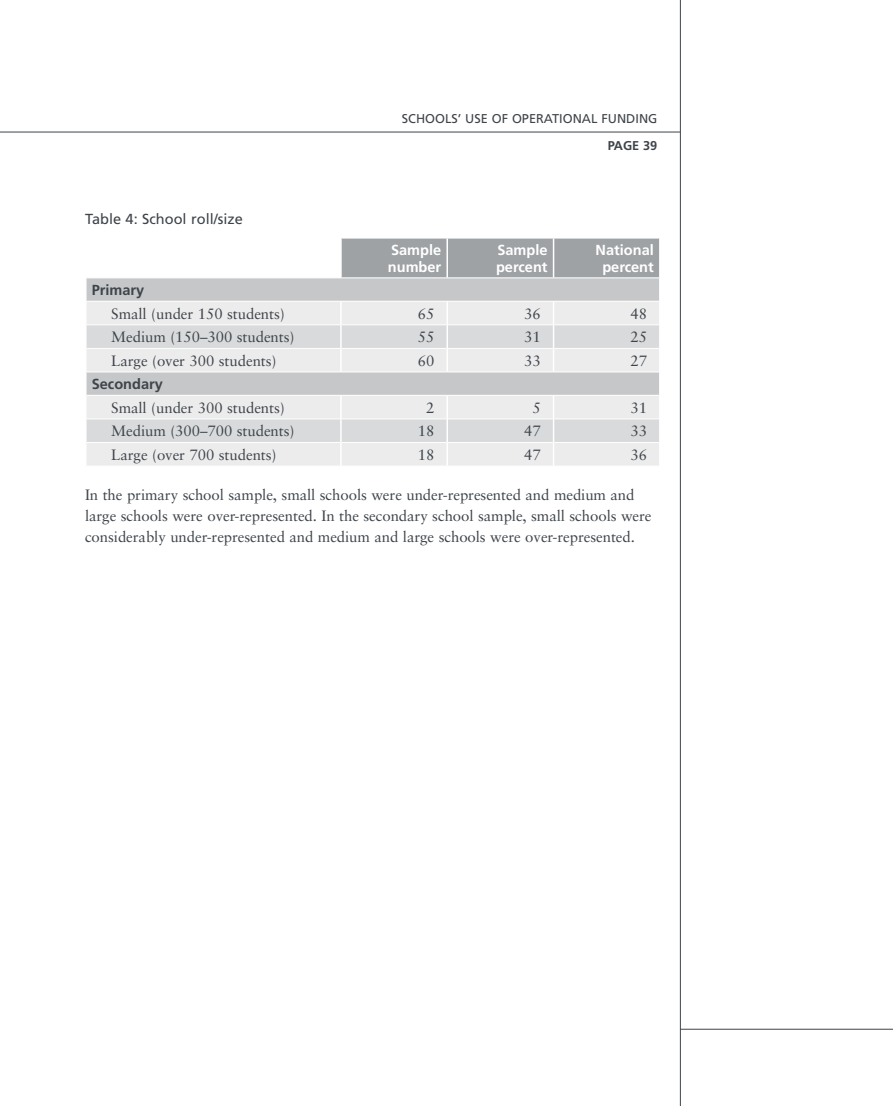
<style>
.page{position:relative;width:893px;height:1106px;background:#fff}
.page>*{position:absolute;margin:0;border:0;box-sizing:border-box;transform-origin:0 0}
.ERO_Body_Main{font:15px/21px "Sabon";letter-spacing:-.005em;color:#3e444a}
.ERO_Table_Head{font:700 14.55px/16.5px "Frutiger";color:#fff}
.ERO_Subhead_Lowercase{font:14.55px "Frutiger";color:#3e444a}
.ERO_Table_Head-2{font:700 14.55px "Frutiger";color:#3e444a}
.t1{font:12.75px "Frutiger";color:#3e444a}
.t2{font:700 12.75px "Frutiger";color:#3e444a}
</style>
<div class="page">
<div style="left:342px;top:239px;width:317px;height:38px;background:#9ea2a5"></div>
<svg style="left:87px;top:278px;width:572px;height:23px;fill:#c5c7c9"></svg>
<div style="left:87px;top:302px;width:572px;height:164px;background:#ececed"></div>
<svg style="left:87px;top:325px;width:572px;height:117px"></svg>
<hr style="left:87px;top:324px;width:253px;height:1px;background:#fff">
<hr style="left:342px;top:324px;width:104px;height:1px;background:#fff">
<hr style="left:448px;top:324px;width:105px;height:1px;background:#fff">
<hr style="left:554px;top:324px;width:105px;height:1px;background:#fff">
<hr style="left:87px;top:348px;width:253px;height:1px;background:#fff">
<hr style="left:342px;top:348px;width:104px;height:1px;background:#fff">
<hr style="left:448px;top:348px;width:105px;height:1px;background:#fff">
<hr style="left:554px;top:348px;width:105px;height:1px;background:#fff">
<hr style="left:87px;top:371px;width:254px;height:1px;background:#fff">
<hr style="left:341px;top:371px;width:106px;height:1px;background:#fff">
<hr style="left:447px;top:371px;width:107px;height:1px;background:#fff">
<hr style="left:554px;top:371px;width:105px;height:1px;background:#fff">
<hr style="left:87px;top:395px;width:254px;height:1px;background:#fff">
<hr style="left:341px;top:395px;width:106px;height:1px;background:#fff">
<hr style="left:447px;top:395px;width:107px;height:1px;background:#fff">
<hr style="left:554px;top:395px;width:105px;height:1px;background:#fff">
<hr style="left:87px;top:418px;width:253px;height:1px;background:#fff">
<hr style="left:342px;top:418px;width:104px;height:1px;background:#fff">
<hr style="left:448px;top:418px;width:105px;height:1px;background:#fff">
<hr style="left:554px;top:418px;width:105px;height:1px;background:#fff">
<hr style="left:87px;top:442px;width:253px;height:1px;background:#fff">
<hr style="left:342px;top:442px;width:104px;height:1px;background:#fff">
<hr style="left:448px;top:442px;width:105px;height:1px;background:#fff">
<hr style="left:554px;top:442px;width:105px;height:1px;background:#fff">
<hr style="left:446px;top:238px;width:2px;height:39px;background:#fff">
<hr style="left:553px;top:238px;width:1px;height:39px;background:#fff">
<hr style="left:340px;top:301px;width:2px;height:24px;background:#fff">
<hr style="left:446px;top:301px;width:2px;height:24px;background:#fff">
<hr style="left:340px;top:325px;width:2px;height:23px;background:#fff">
<hr style="left:446px;top:325px;width:2px;height:23px;background:#fff">
<hr style="left:340px;top:348px;width:2px;height:23px;background:#fff">
<hr style="left:446px;top:348px;width:2px;height:23px;background:#fff">
<svg style="left:553px;top:302px;width:1px;height:69px"></svg>
<hr style="left:340px;top:396px;width:2px;height:23px;background:#fff">
<hr style="left:446px;top:396px;width:2px;height:23px;background:#fff">
<hr style="left:340px;top:419px;width:2px;height:23px;background:#fff">
<hr style="left:446px;top:419px;width:2px;height:23px;background:#fff">
<hr style="left:340px;top:442px;width:2px;height:24px;background:#fff">
<hr style="left:446px;top:442px;width:2px;height:24px;background:#fff">
<svg style="left:553px;top:396px;width:1px;height:70px"></svg>
<hr style="left:0;top:132px;width:680px;height:1px;background:#3e444a">
<hr style="left:680px;top:1029px;width:213px;height:1px;background:#3e444a">
<hr style="left:680px;top:0;width:1px;height:1106px;background:#3e444a">
<p class="ERO_Subhead_Lowercase" style="left:85px;top:210px;width:159px">Table 4: School roll/size</p>
<p class="t1" style="left:402px;top:111px;width:257px">SCHOOLS’ USE OF OPERATIONAL FUNDING</p>
<p class="t2" style="left:608px;top:138px;width:51px">PAGE 39</p>
<p class="ERO_Table_Head" style="left:388px;top:242px;width:55px">Sample number</p>
<p class="ERO_Table_Head" style="left:496px;top:242px;width:53px">Sample percent</p>
<p class="ERO_Table_Head" style="left:596px;top:242px;width:60px;text-align:center">National percent</p>
<p class="ERO_Table_Head-2" style="left:92px;top:281px;width:54px">Primary</p>
<p class="ERO_Body_Main" style="left:111px;top:303px;width:175px">Small (under 150 students)</p>
<p class="ERO_Body_Main" style="left:418px;top:303px;width:18px">65</p>
<p class="ERO_Body_Main" style="left:524px;top:303px;width:18px">36</p>
<p class="ERO_Body_Main" style="left:630px;top:303px;width:18px">48</p>
<p class="ERO_Body_Main" style="left:111px;top:326px;width:185px">Medium (150–300 students)</p>
<p class="ERO_Body_Main" style="left:418px;top:326px;width:18px">55</p>
<p class="ERO_Body_Main" style="left:524px;top:326px;width:18px">31</p>
<p class="ERO_Body_Main" style="left:630px;top:326px;width:18px">25</p>
<p class="ERO_Body_Main" style="left:111px;top:350px;width:167px">Large (over 300 students)</p>
<p class="ERO_Body_Main" style="left:418px;top:350px;width:18px">60</p>
<p class="ERO_Body_Main" style="left:524px;top:350px;width:18px">33</p>
<p class="ERO_Body_Main" style="left:630px;top:350px;width:18px">27</p>
<p class="ERO_Table_Head-2" style="left:92px;top:376px;width:73px">Secondary</p>
<p class="ERO_Body_Main" style="left:111px;top:397px;width:175px">Small (under 300 students)</p>
<p class="ERO_Body_Main" style="left:426px;top:397px;width:10px">2</p>
<p class="ERO_Body_Main" style="left:532px;top:397px;width:10px">5</p>
<p class="ERO_Body_Main" style="left:630px;top:397px;width:18px">31</p>
<p class="ERO_Body_Main" style="left:111px;top:420px;width:185px">Medium (300–700 students)</p>
<p class="ERO_Body_Main" style="left:418px;top:420px;width:18px">18</p>
<p class="ERO_Body_Main" style="left:524px;top:420px;width:18px">47</p>
<p class="ERO_Body_Main" style="left:630px;top:420px;width:18px">33</p>
<p class="ERO_Body_Main" style="left:111px;top:444px;width:167px">Large (over 700 students)</p>
<p class="ERO_Body_Main" style="left:418px;top:444px;width:18px">18</p>
<p class="ERO_Body_Main" style="left:524px;top:444px;width:18px">47</p>
<p class="ERO_Body_Main" style="left:630px;top:444px;width:18px">36</p>
<p class="ERO_Body_Main" style="left:85px;top:484px;width:568px">In the primary school sample, small schools were under-represented and medium and large schools were over-represented. In the secondary school sample, small schools were considerably under-represented and medium and large schools were over-represented.</p>
</div>
